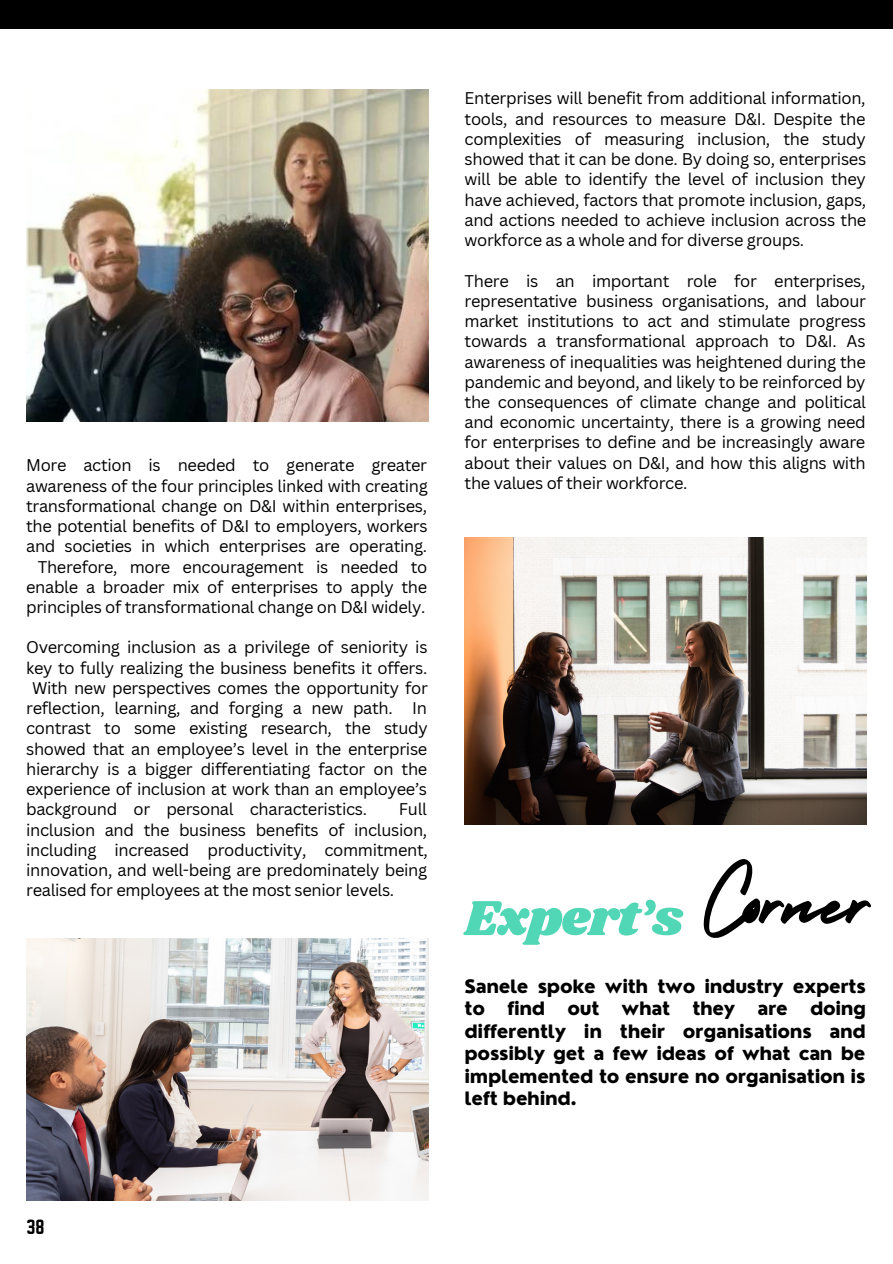
<style>
.page{position:relative;width:893px;height:1264px;background:#fff}
.page>*{position:absolute;margin:0;border:0;box-sizing:border-box;transform-origin:0 0}
.t1{font:101.85px "Holiday";letter-spacing:-.02em;color:#000}
.t2{font:51px "Shrikhand";letter-spacing:-.02em;color:#51d6b6}
.t3{font:800 18px/22.5px "Nourd";letter-spacing:-.02em;color:#000;text-align:justify}
.t4{font:18px "Norwester";color:#000}
.t5{font:16.5px/20.2px "Canva Sans";letter-spacing:-.02em;color:#000;text-align:justify}
</style>
<div class="page">
<div style="left:0;top:0;width:892px;height:28px;background:#000"></div>
<img style="left:27px;top:89px;width:401px;height:332px">
<img style="left:27px;top:938px;width:401px;height:262px">
<img style="left:464px;top:538px;width:402px;height:286px">
<p class="t5" style="left:26px;top:455px;width:403px;text-align:right">More action is needed to generate greater awareness of the four principles linked with creating transformational change on D&amp;I within enterprises, the potential benefits of D&amp;I to employers, workers and societies in which enterprises are operating.<br>Therefore, more encouragement is needed to enable a broader mix of enterprises to apply the principles of transformational change on D&amp;I widely.</p>
<p class="t5" style="left:26px;top:637px;width:403px">Overcoming inclusion as a privilege of seniority is</p>
<p class="t5" style="left:26px;top:657px;width:402px">key to fully realizing the business benefits it offers.</p>
<p class="t5" style="left:32px;top:677px;width:397px">With new perspectives comes the opportunity for</p>
<p class="t5" style="left:26px;top:697px;width:402px">reflection, learning, and forging a new path. In</p>
<p class="t5" style="left:26px;top:718px;width:403px">contrast to some existing research, the study</p>
<p class="t5" style="left:26px;top:738px;width:402px">showed that an employee’s level in the enterprise</p>
<p class="t5" style="left:26px;top:758px;width:403px">hierarchy is a bigger differentiating factor on the</p>
<p class="t5" style="left:26px;top:778px;width:402px">experience of inclusion at work than an employee’s</p>
<p class="t5" style="left:26px;top:798px;width:342px">background or personal characteristics.</p>
<p class="t5" style="left:26px;top:798px;width:403px;text-indent:373px">Full inclusion and the business benefits of inclusion, including increased productivity, commitment, innovation, and well-being are predominately being realised for employees at the most senior levels.</p>
<p class="t5" style="left:464px;top:88px;width:403px">Enterprises will benefit from additional information, tools, and resources to measure D&amp;I. Despite the complexities of measuring inclusion, the study showed that it can be done. By doing so, enterprises will be able to identify the level of inclusion they have achieved, factors that promote inclusion, gaps, and actions needed to achieve inclusion across the workforce as a whole and for diverse groups.</p>
<p class="t5" style="left:464px;top:270px;width:403px">There is an important role for enterprises, representative business organisations, and labour market institutions to act and stimulate progress towards a transformational approach to D&amp;I. As awareness of inequalities was heightened during the pandemic and beyond, and likely to be reinforced by the consequences of climate change and political and economic uncertainty, there is a growing need for enterprises to define and be increasingly aware about their values on D&amp;I, and how this aligns with the values of their workforce.</p>
<p class="t2" style="left:464px;top:882px;width:220px">Expert’s</p>
<p class="t1" style="left:700px;top:821px;width:177px">Corner</p>
<p class="t3" style="left:464px;top:974px;width:403px">Sanele spoke with two industry experts to find out what they are doing differently in their organisations and possibly get a few ideas of what can be implemented to ensure no organisation is left behind.</p>
<p class="t4" style="left:27px;top:1216px;width:20px">38</p>
</div>
